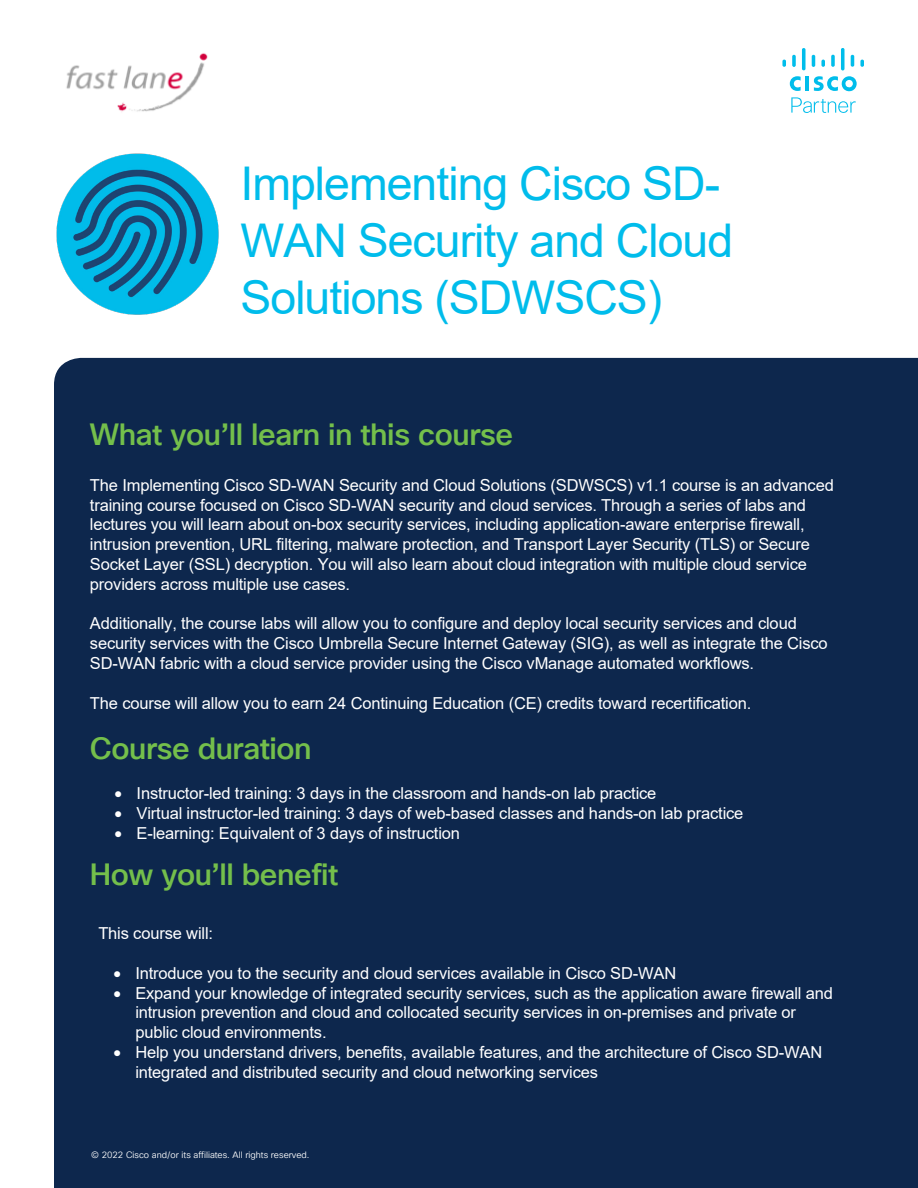
<style>
.page{position:relative;width:918px;height:1188px;background:#fff}
.page>*{position:absolute;margin:0;border:0;box-sizing:border-box;transform-origin:0 0}
.Title_Headline{font:46.5px/57px "Arial";letter-spacing:-.02em;color:#00bceb}
.Intro_Heading-Green{font:500 30px "Cisco Sans TT";letter-spacing:-.015em;color:#74bf4b}
.Intro_Heading-Green-2{font:16.5px/19.8px "Arial";letter-spacing:-.01em;color:#fff}
.Footer_white{font:9px "Cisco Sans TT Light";color:#fff}
</style>
<div class="page">
<svg style="left:790px;top:76px;width:67px;height:37px"></svg>
<svg style="left:782px;top:60px;width:4px;height:7px"></svg>
<svg style="left:792px;top:54px;width:4px;height:13px"></svg>
<svg style="left:802px;top:48px;width:4px;height:22px"></svg>
<svg style="left:812px;top:54px;width:3px;height:13px"></svg>
<svg style="left:821px;top:60px;width:4px;height:7px"></svg>
<svg style="left:831px;top:54px;width:4px;height:13px"></svg>
<svg style="left:841px;top:48px;width:4px;height:22px"></svg>
<svg style="left:851px;top:54px;width:3px;height:13px"></svg>
<svg style="left:860px;top:59px;width:4px;height:8px"></svg>
<div style="left:54px;top:358px;width:864px;height:830px;background:#0d274d"></div>
<img style="left:56px;top:153px;width:163px;height:162px">
<img style="left:66px;top:53px;width:142px;height:59px">
<p class="Title_Headline" style="left:241px;top:155px;width:494px">Implementing Cisco SD-<br>WAN Security and Cloud<br>Solutions (SDWSCS)</p>
<p class="Intro_Heading-Green" style="left:90px;top:415px;width:425px">What you’ll learn in this course</p>
<p class="Intro_Heading-Green-2" style="left:90px;top:475px;width:745px">The Implementing Cisco SD-WAN Security and Cloud Solutions (SDWSCS) v1.1 course is an advanced training course focused on Cisco SD-WAN security and cloud services. Through a series of labs and lectures you will learn about on-box security services, including application-aware enterprise firewall, intrusion prevention, URL filtering, malware protection, and Transport Layer Security (TLS) or Secure Socket Layer (SSL) decryption. You will also learn about cloud integration with multiple cloud service providers across multiple use cases.</p>
<p class="Intro_Heading-Green-2" style="left:90px;top:614px;width:739px">Additionally, the course labs will allow you to configure and deploy local security services and cloud security services with the Cisco Umbrella Secure Internet Gateway (SIG), as well as integrate the Cisco<br>SD-WAN fabric with a cloud service provider using the Cisco vManage automated workflows.</p>
<p class="Intro_Heading-Green-2" style="left:90px;top:693px;width:663px">The course will allow you to earn 24 Continuing Education (CE) credits toward recertification.</p>
<p class="Intro_Heading-Green" style="left:90px;top:729px;width:223px">Course duration</p>
<p class="Intro_Heading-Green-2" style="left:115px;top:784px;width:543px">• Instructor-led training: 3 days in the classroom and hands-on lab practice</p>
<p class="Intro_Heading-Green-2" style="left:115px;top:803px;width:630px">• Virtual instructor-led training: 3 days of web-based classes and hands-on lab practice</p>
<p class="Intro_Heading-Green-2" style="left:115px;top:823px;width:347px">• E-learning: Equivalent of 3 days of instruction</p>
<p class="Intro_Heading-Green" style="left:90px;top:855px;width:250px">How you’ll benefit</p>
<p class="Intro_Heading-Green-2" style="left:98px;top:923px;width:116px">This course will:</p>
<p class="Intro_Heading-Green-2" style="left:113px;top:963px;width:564px">• Introduce you to the security and cloud services available in Cisco SD-WAN</p>
<p class="Intro_Heading-Green-2" style="left:135px;top:983px;width:699px;text-indent:-22px">• Expand your knowledge of integrated security services, such as the application aware firewall and intrusion prevention and cloud and collocated security services in on-premises and private or public cloud environments.</p>
<p class="Intro_Heading-Green-2" style="left:135px;top:1042px;width:688px;text-indent:-22px">• Help you understand drivers, benefits, available features, and the architecture of Cisco SD-WAN integrated and distributed security and cloud networking services</p>
<p class="Footer_white" style="left:91px;top:1149px;width:220px">© 2022 Cisco and/or its affiliates. All rights reserved.</p>
</div>
